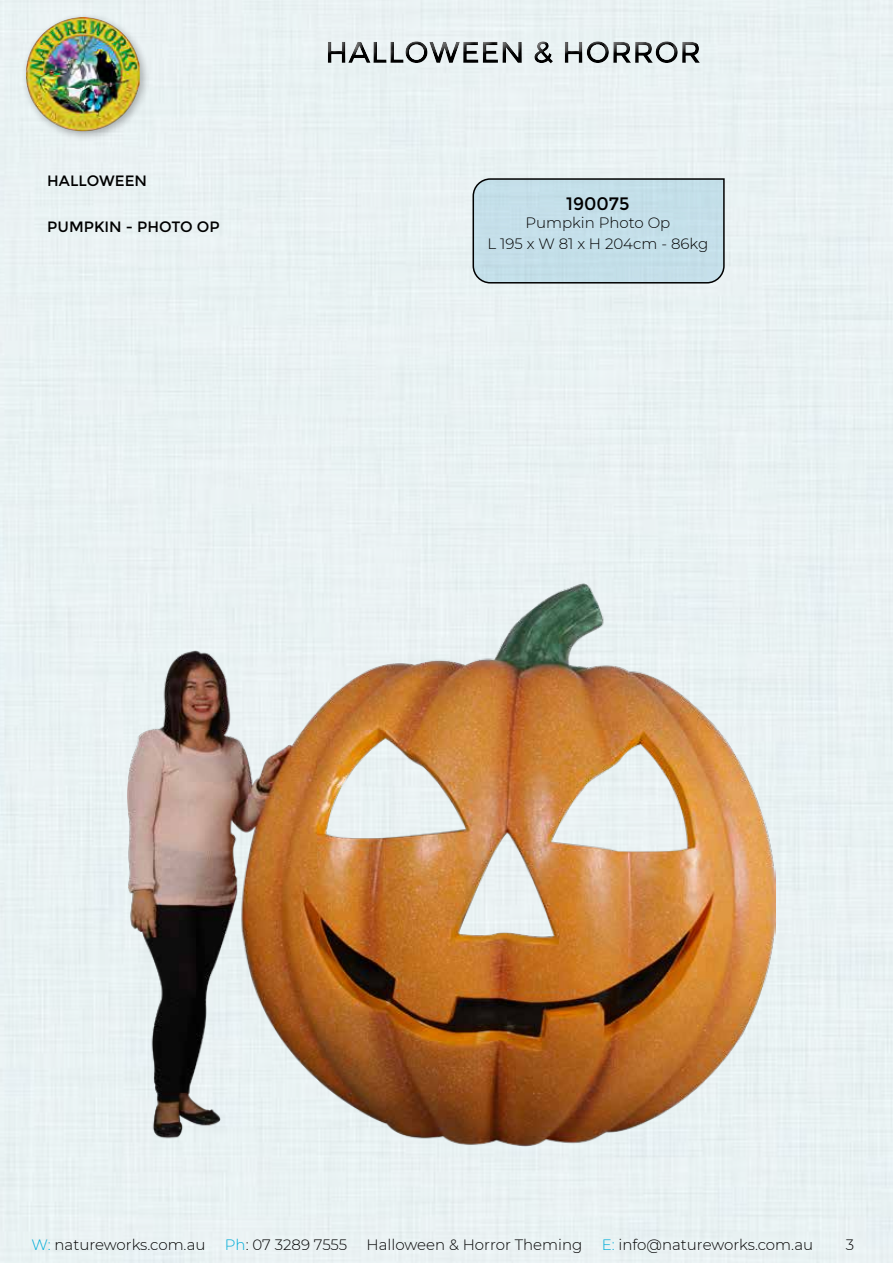
<style>
.page{position:relative;width:893px;height:1263px;background:#fff}
.page>*{position:absolute;margin:0;border:0;box-sizing:border-box;transform-origin:0 0}
.t1{font:18px "Montserrat";color:#000}
.t2{font:300 15px/21px "Montserrat";color:#000;text-align:center}
.t3{font:15px "Montserrat";color:#000}
.s1{color:#00acd8}
</style>
<div class="page">
<div style="left:21px;top:12px;width:130px;height:129px;background:#000;opacity:.3"></div>
<img style="left:26px;top:17px;width:114px;height:115px">
<div style="left:317px;top:34px;width:390px;height:36px;background:#e8f0f1"></div>
<div style="left:319px;top:37px;width:391px;height:37px;background:#000;opacity:.75"></div>
<div style="left:472px;top:178px;width:253px;height:106px;background:#c4dfe8"></div>
<img style="left:128px;top:540px;width:648px;height:648px">
<p class="t3" style="left:47px;top:172px;width:101px">HALLOWEEN</p>
<p class="t3" style="left:47px;top:218px;width:174px">PUMPKIN - PHOTO OP</p>
<p class="t1" style="left:566px;top:193px;width:65px">190075</p>
<p class="t2" style="left:488px;top:211px;width:222px">Pumpkin Photo Op<br>L 195 x W 81 x H 204cm - 86kg</p>
<p class="t2" style="left:32px;top:1233px;width:176px"><span class="s1">W:</span> natureworks.com.au</p>
<p class="t2" style="left:225px;top:1233px;width:124px"><span class="s1">Ph</span>: 07 3289 7555</p>
<p class="t2" style="left:367px;top:1233px;width:217px">Halloween &amp; Horror Theming</p>
<p class="t2" style="left:602px;top:1233px;width:213px"><span class="s1">E:</span> info@natureworks.com.au</p>
<p class="t2" style="left:846px;top:1234px;width:10px">3</p>
</div>
